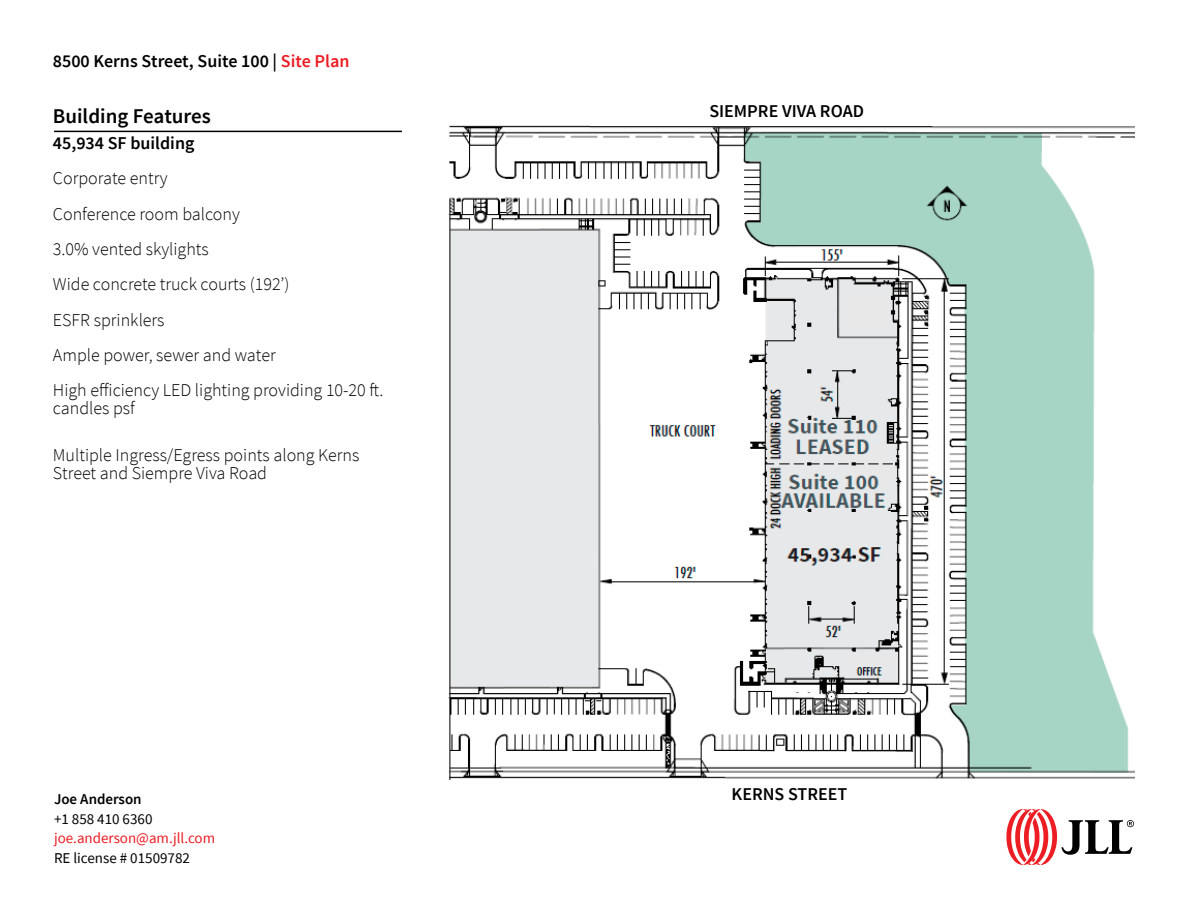
<style>
.page{position:relative;width:1188px;height:918px;background:#fff}
.page>*{position:absolute;margin:0;border:0;box-sizing:border-box;transform-origin:0 0}
.t1{font:600 21px "Source Sans Pro";color:#000}
.t2{font:300 18px/35.4px "Source Sans Pro";color:#000}
.t3{font:600 18px "Source Sans Pro";color:#000}
.t4{font:15px "Source Sans Pro";color:#000}
.t5{font:15px "Source Sans Pro";color:#ed1d24}
.t6{font:600 15px "Source Sans Pro";color:#000}
.s1{color:#ed1d24}
</style>
<div class="page">
<hr style="left:54px;top:131px;width:348px;height:1px;background:#000">
<img style="left:448px;top:125px;width:686px;height:654px">
<svg style="left:1006px;top:809px;width:128px;height:56px"></svg>
<p class="t3" style="left:53px;top:50px;width:298px">8500 Kerns Street, Suite 100 | <span class="s1">Site Plan</span></p>
<p class="t1" style="left:53px;top:102px;width:159px">Building Features</p>
<p class="t3" style="left:709px;top:100px;width:156px">SIEMPRE VIVA ROAD</p>
<p class="t3" style="left:53px;top:132px;width:143px">45,934 SF building</p>
<p class="t2" style="left:53px;top:161px;width:332px">Corporate entry<br>Conference room balcony<br>3.0% vented skylights<br>Wide concrete truck courts (192’)<br>ESFR sprinklers<br>Ample power, sewer and water<br>High efficiency LED lighting providing 10-20 ft.</p>
<p class="t2" style="left:53px;top:391px;width:83px">candles psf</p>
<p class="t2" style="left:53px;top:446px;width:308px;line-height:18px">Multiple Ingress/Egress points along Kerns<br>Street and Siempre Viva Road</p>
<p class="t6" style="left:54px;top:790px;width:89px">Joe Anderson</p>
<p class="t4" style="left:54px;top:809px;width:100px">+1 858 410 6360</p>
<p class="t5" style="left:54px;top:829px;width:163px">joe.anderson@am.jll.com</p>
<p class="t4" style="left:54px;top:848px;width:137px">RE license # 01509782</p>
<p class="t3" style="left:732px;top:783px;width:117px">KERNS STREET</p>
</div>
